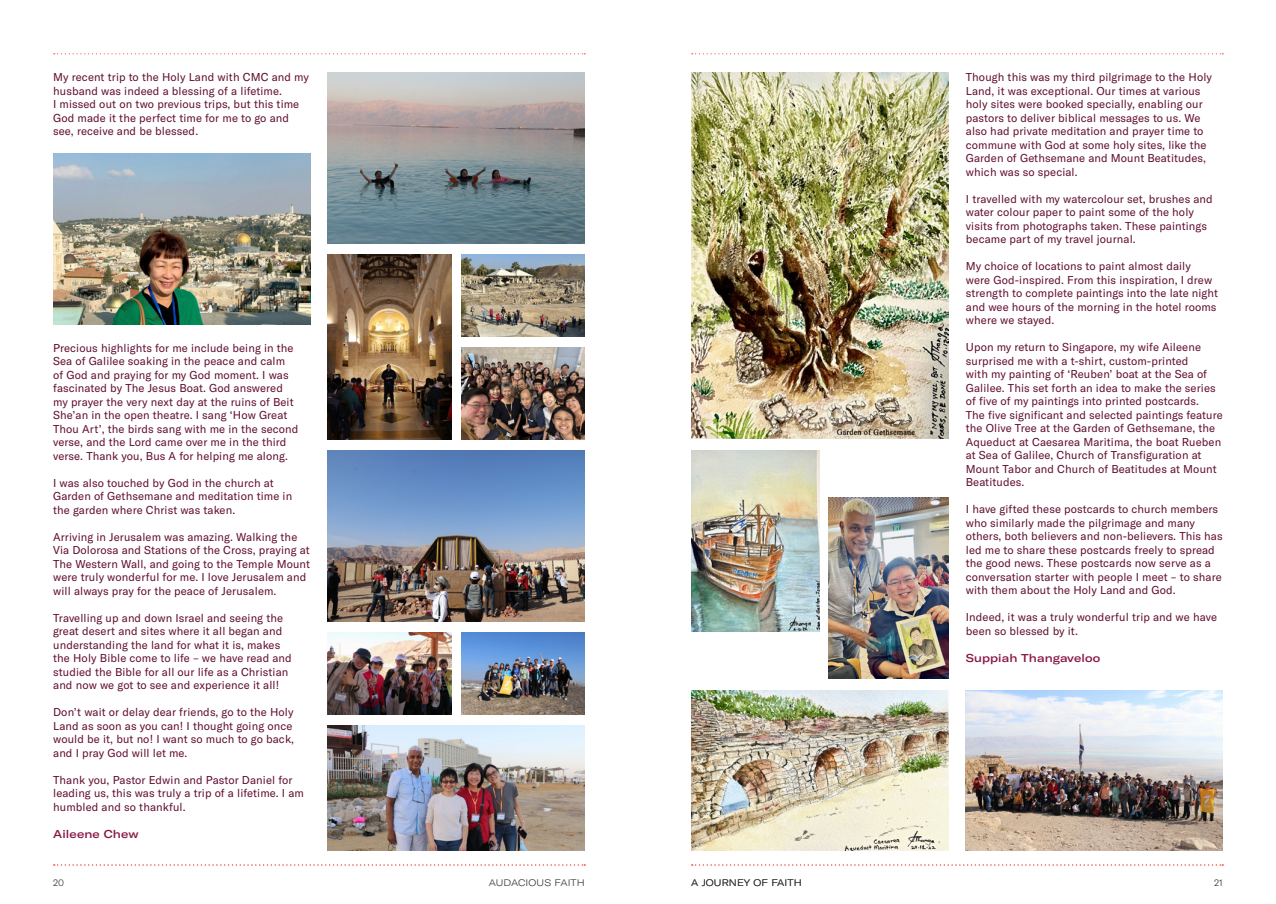
<style>
.page{position:relative;width:1276px;height:904px;background:#fff}
.page>*{position:absolute;margin:0;border:0;box-sizing:border-box;transform-origin:0 0}
.Body_Copy{font:11.25px/13.5px "GT America";letter-spacing:.01em;color:#610d30}
.Body_Copy_Highlights{font:500 expanded 11.25px "GT America";letter-spacing:.01em;color:#891845}
.t1{font:300 expanded 9.38px "GT America";letter-spacing:.01em;color:#3e3e3f}
.t2{font:300 9.38px "GT America";color:#3e3e3f}
</style>
<div class="page">
<img style="left:328px;top:72px;width:257px;height:171px">
<img style="left:53px;top:154px;width:257px;height:171px">
<img style="left:328px;top:450px;width:257px;height:172px">
<img style="left:328px;top:725px;width:257px;height:125px">
<svg style="left:54px;top:53px;width:531px;height:1px"></svg>
<svg style="left:692px;top:53px;width:531px;height:1px"></svg>
<img style="left:462px;top:254px;width:123px;height:83px">
<img style="left:328px;top:254px;width:123px;height:186px">
<img style="left:462px;top:632px;width:123px;height:82px">
<img style="left:328px;top:632px;width:123px;height:82px">
<img style="left:462px;top:347px;width:123px;height:93px">
<img style="left:966px;top:690px;width:256px;height:160px">
<img style="left:691px;top:690px;width:257px;height:160px">
<img style="left:828px;top:498px;width:120px;height:180px">
<img style="left:691px;top:72px;width:257px;height:367px">
<img style="left:691px;top:451px;width:128px;height:180px">
<svg style="left:54px;top:864px;width:531px;height:1px"></svg>
<svg style="left:692px;top:864px;width:531px;height:1px"></svg>
<p class="Body_Copy" style="left:53px;top:70px;width:257px">My recent trip to the Holy Land with CMC and my husband was indeed a blessing of a lifetime.<br>I missed out on two previous trips, but this time God made it the perfect time for me to go and see, receive and be blessed.</p>
<p class="Body_Copy" style="left:966px;top:70px;width:248px">Though this was my third pilgrimage to the Holy Land, it was exceptional. Our times at various holy sites were booked specially, enabling our pastors to deliver biblical messages to us. We also had private meditation and prayer time to commune with God at some holy sites, like the Garden of Gethsemane and Mount Beatitudes, which was so special.</p>
<p class="Body_Copy" style="left:966px;top:192px;width:248px">I travelled with my watercolour set, brushes and water colour paper to paint some of the holy visits from photographs taken. These paintings became part of my travel journal.</p>
<p class="Body_Copy" style="left:966px;top:259px;width:254px">My choice of locations to paint almost daily<br>were God-inspired. From this inspiration, I drew strength to complete paintings into the late night and wee hours of the morning in the hotel rooms where we stayed.</p>
<p class="Body_Copy" style="left:966px;top:340px;width:258px">Upon my return to Singapore, my wife Aileene surprised me with a t-shirt, custom-printed<br>with my painting of ‘Reuben’ boat at the Sea of Galilee. This set forth an idea to make the series of five of my paintings into printed postcards.<br>The five significant and selected paintings feature the Olive Tree at the Garden of Gethsemane, the Aqueduct at Caesarea Maritima, the boat Rueben at Sea of Galilee, Church of Transfiguration at Mount Tabor and Church of Beatitudes at Mount Beatitudes.</p>
<p class="Body_Copy" style="left:966px;top:502px;width:258px">I have gifted these postcards to church members who similarly made the pilgrimage and many others, both believers and non-believers. This has led me to share these postcards freely to spread the good news. These postcards now serve as a conversation starter with people I meet – to share with them about the Holy Land and God.</p>
<p class="Body_Copy" style="left:966px;top:610px;width:253px">Indeed, it was a truly wonderful trip and we have been so blessed by it.</p>
<p class="Body_Copy_Highlights" style="left:966px;top:651px;width:136px">Suppiah Thangaveloo</p>
<p class="Body_Copy" style="left:53px;top:341px;width:247px">Precious highlights for me include being in the Sea of Galilee soaking in the peace and calm<br>of God and praying for my God moment. I was fascinated by The Jesus Boat. God answered my prayer the very next day at the ruins of Beit She’an in the open theatre. I sang ‘How Great Thou Art’, the birds sang with me in the second verse, and the Lord came over me in the third verse. Thank you, Bus A for helping me along.</p>
<p class="Body_Copy" style="left:53px;top:476px;width:240px">I was also touched by God in the church at<br>Garden of Gethsemane and meditation time in the garden where Christ was taken.</p>
<p class="Body_Copy" style="left:53px;top:530px;width:258px">Arriving in Jerusalem was amazing. Walking the Via Dolorosa and Stations of the Cross, praying at The Western Wall, and going to the Temple Mount were truly wonderful for me. I love Jerusalem and will always pray for the peace of Jerusalem.</p>
<p class="Body_Copy" style="left:53px;top:611px;width:240px">Travelling up and down Israel and seeing the great desert and sites where it all began and understanding the land for what it is, makes the Holy Bible come to life – we have read and studied the Bible for all our life as a Christian and now we got to see and experience it all!</p>
<p class="Body_Copy" style="left:53px;top:705px;width:242px">Don’t wait or delay dear friends, go to the Holy Land as soon as you can! I thought going once would be it, but no! I want so much to go back, and I pray God will let me.</p>
<p class="Body_Copy" style="left:53px;top:773px;width:252px">Thank you, Pastor Edwin and Pastor Daniel for leading us, this was truly a trip of a lifetime. I am humbled and so thankful.</p>
<p class="Body_Copy_Highlights" style="left:53px;top:827px;width:87px">Aileene Chew</p>
<p class="t2" style="left:53px;top:877px;width:12px">20</p>
<p class="t1" style="left:489px;top:877px;width:98px">AUDACIOUS FAITH</p>
<p class="t1" style="left:691px;top:877px;width:112px">A JOURNEY OF FAITH</p>
<p class="t2" style="left:1214px;top:877px;width:10px">21</p>
</div>
